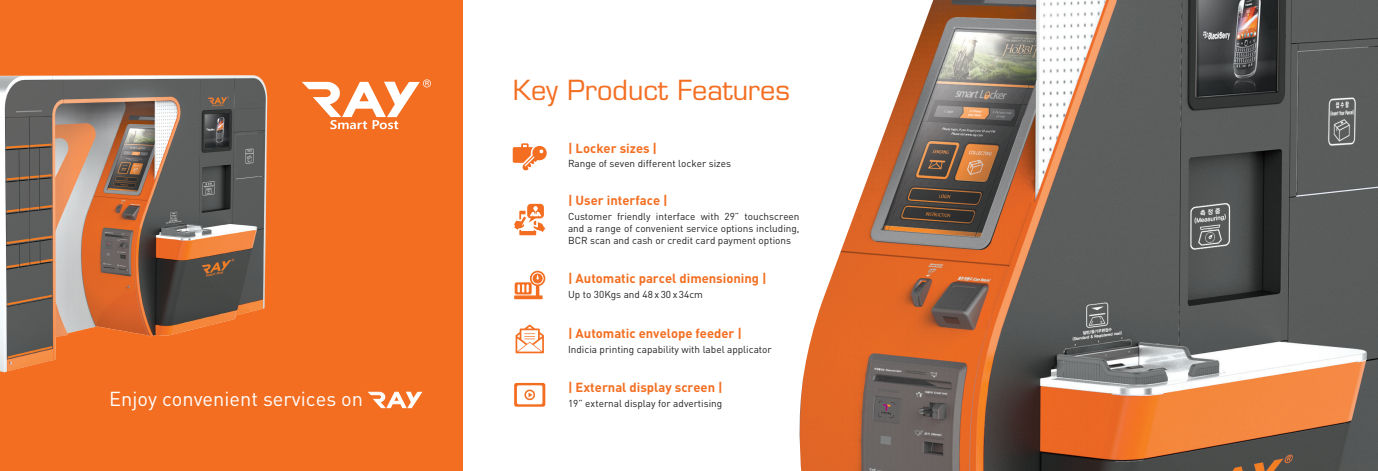
<style>
.page{position:relative;width:1378px;height:471px;background:#fff}
.page>*{position:absolute;margin:0;border:0;box-sizing:border-box;transform-origin:0 0}
.t1{font:27px "Eurostile";color:#f36e21}
.t2{font:20px "DIN";color:#fff}
.t3{font:700 13px "DIN";color:#f36e21}
.t4{font:10px/12px "DIN";color:#231f20;text-align:justify}
</style>
<div class="page">
<div style="left:0;top:0;width:462px;height:471px;background:#f36e21"></div>
<svg style="left:513px;top:143px;width:34px;height:27px"></svg>
<svg style="left:514px;top:204px;width:31px;height:31px"></svg>
<svg style="left:514px;top:270px;width:31px;height:29px"></svg>
<svg style="left:515px;top:324px;width:29px;height:29px"></svg>
<svg style="left:514px;top:383px;width:31px;height:23px"></svg>
<svg style="left:367px;top:391px;width:55px;height:17px"></svg>
<svg style="left:302px;top:79px;width:129px;height:50px"></svg>
<img style="left:0;top:75px;width:268px;height:298px">
<img style="left:799px;top:0;width:579px;height:471px">
<p class="t1" style="left:513px;top:73px;width:279px">Key Product Features</p>
<p class="t3" style="left:568px;top:139px;width:91px">| Locker sizes |</p>
<p class="t4" style="left:568px;top:157px;width:165px">Range of seven different locker sizes</p>
<p class="t3" style="left:568px;top:191px;width:101px">| User interface |</p>
<p class="t4" style="left:568px;top:210px;width:233px">Customer friendly interface with 29” touchscreen and a range of convenient service options including, BCR scan and cash or credit card payment options</p>
<p class="t3" style="left:568px;top:269px;width:200px">| Automatic parcel dimensioning |</p>
<p class="t4" style="left:568px;top:288px;width:137px">Up to 30Kgs and 48 x 30 x 34cm</p>
<p class="t3" style="left:568px;top:324px;width:176px">| Automatic envelope feeder |</p>
<p class="t4" style="left:568px;top:343px;width:205px">Indicia printing capability with label applicator</p>
<p class="t3" style="left:568px;top:379px;width:156px">| External display screen |</p>
<p class="t2" style="left:109px;top:386px;width:255px">Enjoy convenient services on</p>
<p class="t4" style="left:568px;top:397px;width:156px">19” external display for advertising</p>
</div>
